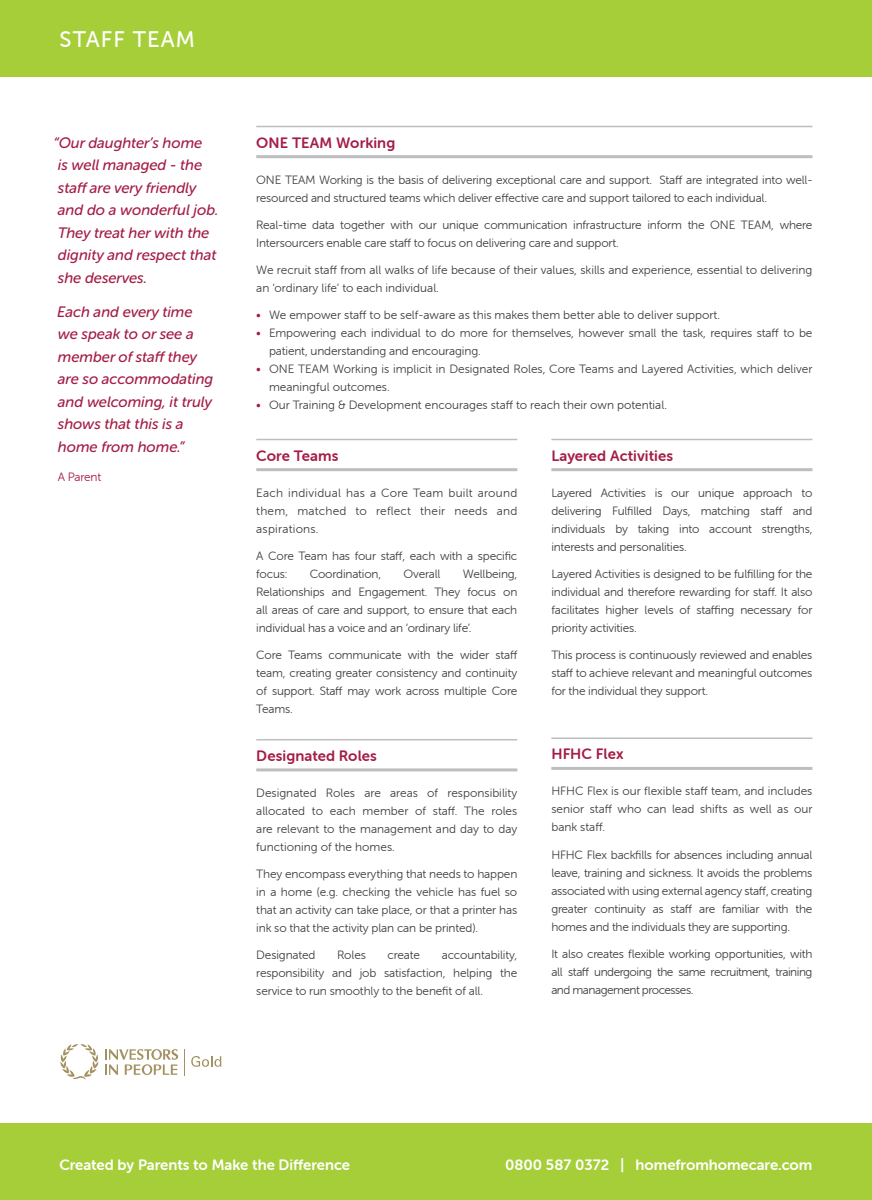
<style>
.page{position:relative;width:872px;height:1200px;background:#fff}
.page>*{position:absolute;margin:0;border:0;box-sizing:border-box;transform-origin:0 0}
.t1{font:22.5px "Museo Sans Rounded 500";letter-spacing:.05em;color:#fff}
.t2{font:italic 15px/22.5px "Museo Sans Rounded 500";letter-spacing:-.005em;color:#a41d46}
.t3{font:15px "Museo Sans Rounded 700";color:#fff}
.t4{font:15px "Museo Sans Rounded 700";letter-spacing:.005em;color:#a41d46}
.t5{font:12px/18px "Museo Sans Rounded 300";letter-spacing:-.015em;color:#414042;text-align:justify}
.t6{font:12px "Museo Sans Rounded 300";letter-spacing:-.02em;color:#a41d46}
.s1{color:#a41d46}
</style>
<div class="page">
<div style="left:0;top:0;width:872px;height:77px;background:#a6ce39"></div>
<div style="left:0;top:1123px;width:872px;height:76px;background:#a6ce39"></div>
<hr style="left:256px;top:126px;width:556px;height:1px;background:#bcbec0">
<hr style="left:256px;top:155px;width:556px;height:3px;background:#bcbec0">
<hr style="left:256px;top:438px;width:261px;height:2px;background:#bcbec0">
<hr style="left:256px;top:468px;width:261px;height:3px;background:#bcbec0">
<hr style="left:256px;top:738px;width:261px;height:2px;background:#bcbec0">
<hr style="left:256px;top:768px;width:261px;height:3px;background:#bcbec0">
<hr style="left:551px;top:438px;width:261px;height:2px;background:#bcbec0">
<hr style="left:551px;top:468px;width:261px;height:3px;background:#bcbec0">
<hr style="left:551px;top:737px;width:261px;height:1px;background:#bcbec0">
<hr style="left:551px;top:766px;width:261px;height:3px;background:#bcbec0">
<svg style="left:105px;top:1049px;width:73px;height:25px"></svg>
<svg style="left:60px;top:1044px;width:39px;height:35px"></svg>
<svg style="left:191px;top:1056px;width:30px;height:10px"></svg>
<svg style="left:184px;top:1049px;width:1px;height:25px"></svg>
<h1 class="t1" style="left:60px;top:27px;width:137px">STAFF TEAM</h1>
<p class="t2" style="left:54px;top:131px;width:166px">“Our daughter’s home<br>is well managed - the staff are very friendly and do a wonderful job.<br>They treat her with the dignity and respect that she deserves.</p>
<p class="t2" style="left:57px;top:300px;width:157px">Each and every time we speak to or see a member of staff they are so accommodating and welcoming, it truly shows that this is a home from home.”</p>
<p class="t6" style="left:58px;top:470px;width:45px">A Parent</p>
<p class="t4" style="left:256px;top:134px;width:140px">ONE TEAM Working</p>
<p class="t5" style="left:256px;top:171px;width:557px">ONE TEAM Working is the basis of delivering exceptional care and support. Staff are integrated into well&shy;resourced and structured teams which deliver effective care and support tailored to each individual.</p>
<p class="t5" style="left:256px;top:216px;width:557px">Real-time data together with our unique communication infrastructure inform the ONE TEAM, where<br>Intersourcers enable care staff to focus on delivering care and support.</p>
<p class="t5" style="left:256px;top:261px;width:557px">We recruit staff from all walks of life because of their values, skills and experience, essential to delivering an ‘ordinary life’ to each individual.</p>
<p class="t5" style="left:256px;top:306px;width:465px"><span class="s1">•</span> We empower staff to be self-aware as this makes them better able to deliver support.</p>
<p class="t5" style="left:269px;top:324px;width:545px;text-indent:-13px"><span class="s1">•</span> Empowering each individual to do more for themselves, however small the task, requires staff to be patient, understanding and encouraging.</p>
<p class="t5" style="left:269px;top:360px;width:545px;text-indent:-13px"><span class="s1">•</span> ONE TEAM Working is implicit in Designated Roles, Core Teams and Layered Activities, which deliver meaningful outcomes.</p>
<p class="t5" style="left:256px;top:396px;width:412px"><span class="s1">•</span> Our Training &amp; Development encourages staff to reach their own potential.</p>
<p class="t4" style="left:256px;top:447px;width:84px">Core Teams</p>
<p class="t5" style="left:256px;top:483px;width:262px">Each individual has a Core Team built around them, matched to reflect their needs and aspirations.</p>
<p class="t5" style="left:256px;top:546px;width:262px">A Core Team has four staff, each with a specific focus:</p>
<p class="t4" style="left:551px;top:447px;width:123px">Layered Activities</p>
<p class="t5" style="left:551px;top:483px;width:262px">Layered Activities is our unique approach to delivering Fulfilled Days, matching staff and individuals by taking into account strengths, interests and personalities.</p>
<p class="t5" style="left:551px;top:564px;width:262px">Layered Activities is designed to be fulfilling for the individual and therefore rewarding for staff. It also facilitates higher levels of staffing necessary for priority activities.</p>
<p class="t5" style="left:551px;top:645px;width:262px">This process is continuously reviewed and enables staff to achieve relevant and meaningful outcomes for the individual they support.</p>
<p class="t5" style="left:310px;top:564px;width:73px">Coordination,</p>
<p class="t5" style="left:403px;top:564px;width:38px">Overall</p>
<p class="t5" style="left:256px;top:564px;width:262px;text-indent:207px">Wellbeing, Relationships and Engagement. They focus on all areas of care and support, to ensure that each individual has a voice and an ‘ordinary life’.</p>
<p class="t5" style="left:256px;top:645px;width:262px">Core Teams communicate with the wider staff team, creating greater consistency and continuity of support. Staff may work across multiple Core Teams.</p>
<p class="t4" style="left:256px;top:747px;width:122px">Designated Roles</p>
<p class="t5" style="left:256px;top:783px;width:262px">Designated Roles are areas of responsibility allocated to each member of staff. The roles are relevant to the management and day to day functioning of the homes.</p>
<p class="t5" style="left:256px;top:864px;width:262px">They encompass everything that needs to happen in a home (e.g. checking the vehicle has fuel so that an activity can take place, or that a printer has ink so that the activity plan can be printed).</p>
<p class="t5" style="left:256px;top:945px;width:61px">Designated</p>
<p class="t5" style="left:337px;top:945px;width:30px">Roles</p>
<p class="t5" style="left:387px;top:945px;width:34px">create</p>
<p class="t4" style="left:551px;top:745px;width:74px">HFHC Flex</p>
<p class="t5" style="left:551px;top:782px;width:262px">HFHC Flex is our flexible staff team, and includes senior staff who can lead shifts as well as our bank staff.</p>
<p class="t5" style="left:551px;top:845px;width:262px">HFHC Flex backfills for absences including annual leave, training and sickness. It avoids the problems associated with using external agency staff, creating greater continuity as staff are familiar with the homes and the individuals they are supporting.</p>
<p class="t5" style="left:551px;top:944px;width:262px">It also creates flexible working opportunities, with all staff undergoing the same recruitment, training and management processes.</p>
<p class="t5" style="left:256px;top:945px;width:262px;text-indent:185px">accountability, responsibility and job satisfaction, helping the service to run smoothly to the benefit of all.</p>
<p class="t3" style="left:59px;top:1156px;width:292px">Created by Parents to Make the Difference</p>
<p class="t3" style="left:505px;top:1156px;width:309px">0800 587 0372 | homefromhomecare.com</p>
</div>
